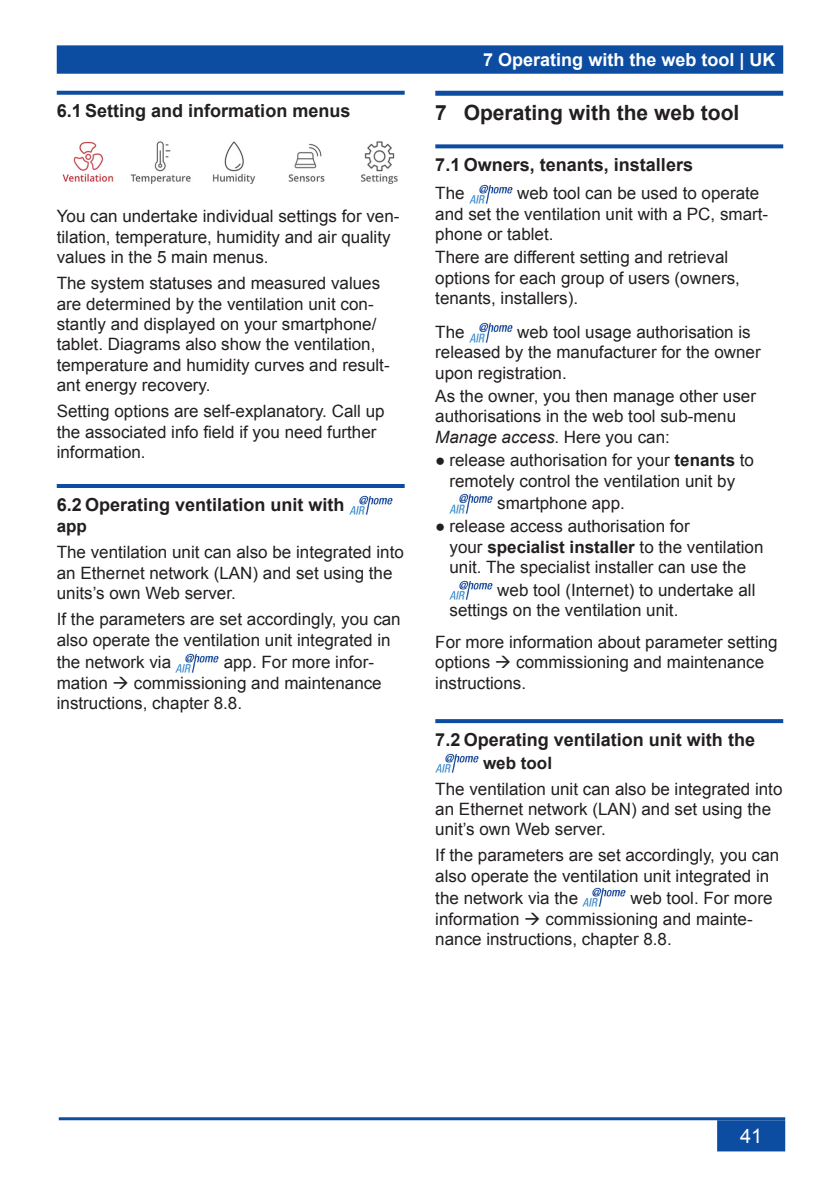
<style>
.page{position:relative;width:840px;height:1191px;background:#fff}
.page>*{position:absolute;margin:0;border:0;box-sizing:border-box;transform-origin:0 0}
.t1{font:700 21px "Arial";color:#231f20}
.t2{font:20px "Arial";color:#fff}
.t3{font:700 18px "Arial";color:#231f20}
.t4{font:700 18px "Arial";color:#fff}
.t5{font:17px/20.4px "Arial";color:#231f20}
.t6{font:700 17px "Arial";color:#231f20}
.s1{font-style:italic}
.s2{font-weight:700}
</style>
<div class="page">
<div style="left:58px;top:46px;width:723px;height:27px;background:#0d4da1"></div>
<div style="left:57px;top:45px;width:725px;height:29px;border:2px solid #0d4da1"></div>
<hr style="left:59px;top:1117px;width:725px;height:3px;background:#0d4da1">
<div style="left:717px;top:1121px;width:66px;height:29px;background:#0d4da1"></div>
<div style="left:716px;top:1120px;width:68px;height:31px;border:2px solid #0d4da1"></div>
<svg style="left:57px;top:91px;width:347px;height:4px"></svg>
<hr style="left:57px;top:484px;width:347px;height:4px;background:#0d4da1">
<img style="left:62px;top:141px;width:336px;height:43px">
<img style="left:349px;top:495px;width:43px;height:20px">
<img style="left:176px;top:653px;width:43px;height:19px">
<div style="left:435px;top:91px;width:347px;height:5px;background:#0d4da1"></div>
<svg style="left:435px;top:144px;width:347px;height:4px"></svg>
<svg style="left:435px;top:719px;width:347px;height:4px"></svg>
<img style="left:469px;top:184px;width:43px;height:19px">
<img style="left:469px;top:323px;width:43px;height:19px">
<img style="left:449px;top:494px;width:43px;height:19px">
<img style="left:449px;top:580px;width:43px;height:19px">
<img style="left:435px;top:753px;width:43px;height:19px">
<img style="left:582px;top:887px;width:43px;height:19px">
<p class="t3" style="left:57px;top:99px;width:295px">6.1 Setting and information menus</p>
<p class="t5" style="left:57px;top:206px;width:344px">You can undertake individual settings for ven&shy;tilation, temperature, humidity and air quality values in the 5 main menus.</p>
<p class="t5" style="left:57px;top:273px;width:334px">The system statuses and measured values are determined by the ventilation unit con&shy;stantly and displayed on your smartphone/ tablet. Diagrams also show the ventilation, temperature and humidity curves and result&shy;ant energy recovery.</p>
<p class="t5" style="left:57px;top:401px;width:329px">Setting options are self-explanatory. Call up the associated info field if you need further information.</p>
<p class="t3" style="left:57px;top:492px;width:289px">6.2 Operating ventilation unit with</p>
<p class="t6" style="left:57px;top:515px;width:32px">app</p>
<p class="t5" style="left:57px;top:542px;width:348px">The ventilation unit can also be integrated into an Ethernet network (LAN) and set using the units’s own Web server.</p>
<p class="t5" style="left:57px;top:609px;width:345px">If the parameters are set accordingly, you can also operate the ventilation unit integrated in</p>
<p class="t5" style="left:57px;top:652px;width:116px">the network via</p>
<p class="t5" style="left:57px;top:652px;width:326px;text-indent:167px">app. For more infor&shy;mation → commissioning and maintenance instructions, chapter 8.8.</p>
<p class="t4" style="left:483px;top:48px;width:294px">7 Operating with the web tool | UK</p>
<p class="t1" style="left:435px;top:98px;width:305px">7 Operating with the web tool</p>
<p class="t3" style="left:435px;top:153px;width:259px">7.1 Owners, tenants, installers</p>
<p class="t5" style="left:435px;top:183px;width:31px">The</p>
<p class="t5" style="left:435px;top:183px;width:334px;text-indent:82px">web tool can be used to operate and set the ventilation unit with a PC, smart&shy;phone or tablet.</p>
<p class="t5" style="left:435px;top:247px;width:306px">There are different setting and retrieval options for each group of users (owners, tenants, installers).</p>
<p class="t5" style="left:435px;top:322px;width:31px">The</p>
<p class="t5" style="left:435px;top:322px;width:327px;text-indent:82px">web tool usage authorisation is released by the manufacturer for the owner upon registration.</p>
<p class="t5" style="left:435px;top:386px;width:322px">As the owner, you then manage other user authorisations in the web tool sub-menu<br><span class="s1">Manage access</span>. Here you can:</p>
<p class="t5" style="left:435px;top:450px;width:320px;text-align:center">● release authorisation for your <span class="s2">tenants</span> to remotely control the ventilation unit by</p>
<p class="t5" style="left:497px;top:493px;width:129px">smartphone app.</p>
<p class="t5" style="left:449px;top:516px;width:315px;text-indent:-14px">● release access authorisation for<br>your <span class="s2">specialist installer</span> to the ventilation unit. The specialist installer can use the</p>
<p class="t5" style="left:449px;top:579px;width:307px;text-indent:48px">web tool (Internet) to undertake all settings on the ventilation unit.</p>
<p class="t5" style="left:435px;top:632px;width:344px">For more information about parameter setting options → commissioning and maintenance instructions.</p>
<p class="t3" style="left:435px;top:727px;width:321px">7.2 Operating ventilation unit with the</p>
<p class="t6" style="left:483px;top:751px;width:70px">web tool</p>
<p class="t5" style="left:435px;top:778px;width:348px">The ventilation unit can also be integrated into an Ethernet network (LAN) and set using the unit’s own Web server.</p>
<p class="t5" style="left:435px;top:845px;width:345px">If the parameters are set accordingly, you can also operate the ventilation unit integrated in</p>
<p class="t5" style="left:435px;top:888px;width:144px">the network via the</p>
<p class="t5" style="left:435px;top:888px;width:338px;text-indent:195px">web tool. For more information → commissioning and mainte&shy;nance instructions, chapter 8.8.</p>
<p class="t2" style="left:739px;top:1123px;width:24px">41</p>
</div>
